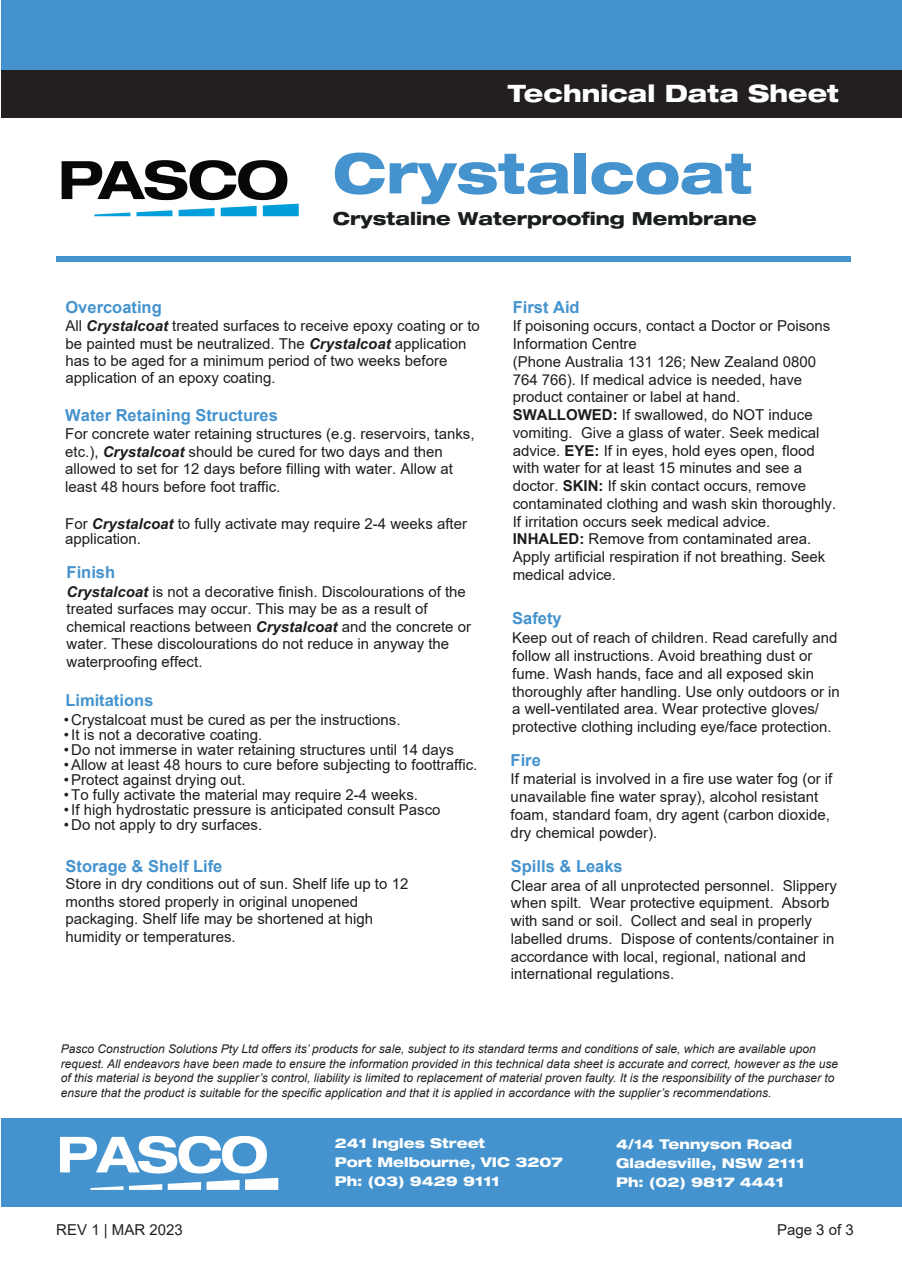
<style>
.page{position:relative;width:902px;height:1272px;background:#fff}
.page>*{position:absolute;margin:0;border:0;box-sizing:border-box;transform-origin:0 0}
.t1{font:800 expanded 55.5px "Helvetica Neue LT Std";color:#4493ce}
.t2{font:800 expanded 24px "Helvetica Neue LT Std";color:#fff}
.t3{font:800 expanded 18px "Helvetica Neue LT Std";color:#1b1f1c}
.t4{font:700 16.5px "Arial";color:#4493ce}
.t5{font:700 16.5px "Arial";color:#4493ce}
.t6{font:15px/17.7px "Arial";color:#1b1f1c}
.t7{font:15px/17.7px "Arial";color:#1b1f1c}
.t8{font:15px "Arial";color:#231f20}
.t9{font:800 expanded 13.5px/19.2px "Helvetica Neue LT Std";color:#fff}
.t10{font:italic 12px/14.4px "Arial";color:#231f20}
.s1{font-weight:700;font-style:italic}
.s2{font-weight:700}
</style>
<div class="page">
<div style="left:1px;top:1118px;width:901px;height:89px;background:#4493ce"></div>
<div style="left:1px;top:0;width:901px;height:94px;background:#4493ce"></div>
<div style="left:56px;top:256px;width:795px;height:6px;background:#4493ce"></div>
<img style="left:61px;top:1137px;width:217px;height:53px">
<img style="left:61px;top:160px;width:238px;height:57px">
<div style="left:1px;top:70px;width:901px;height:47px;background:#231f20"></div>
<h2 class="t2" style="left:508px;top:78px;width:333px">Technical Data Sheet</h2>
<h1 class="t1" style="left:333px;top:138px;width:422px">Crystalcoat</h1>
<p class="t3" style="left:333px;top:207px;width:425px">Crystaline Waterproofing Membrane</p>
<p class="t4" style="left:65px;top:295px;width:98px">Overcoating</p>
<p class="t6" style="left:65px;top:317px;width:416px;line-height:17.2px">All <span class="s1">Crystalcoat</span> treated surfaces to receive epoxy coating or to be painted must be neutralized. The <span class="s1">Crystalcoat</span> application has to be aged for a minimum period of two weeks before application of an epoxy coating.</p>
<p class="t4" style="left:65px;top:403px;width:214px">Water Retaining Structures</p>
<p class="t6" style="left:65px;top:425px;width:411px">For concrete water retaining structures (e.g. reservoirs, tanks, etc.), <span class="s1">Crystalcoat</span> should be cured for two days and then allowed to set for 12 days before filling with water. Allow at least 48 hours before foot traffic.</p>
<p class="t6" style="left:65px;top:516px;width:403px;line-height:15.1px">For <span class="s1">Crystalcoat</span> to fully activate may require 2-4 weeks after application.</p>
<p class="t4" style="left:67px;top:561px;width:50px">Finish</p>
<p class="t6" style="left:67px;top:583px;width:406px"><span class="s1">Crystalcoat</span> is not a decorative finish. Discolourations of the treated surfaces may occur. This may be as a result of chemical reactions between <span class="s1">Crystalcoat</span> and the concrete or water. These discolourations do not reduce in anyway the waterproofing effect.</p>
<p class="t5" style="left:65px;top:690px;width:90px">Limitations</p>
<p class="t6" style="left:64px;top:711px;width:338px">• Crystalcoat must be cured as per the instructions.</p>
<p class="t6" style="left:64px;top:726px;width:200px">• It is not a decorative coating.</p>
<p class="t6" style="left:64px;top:741px;width:392px">• Do not immerse in water retaining structures until 14 days</p>
<p class="t6" style="left:64px;top:756px;width:415px">• Allow at least 48 hours to cure before subjecting to foottraffic.</p>
<p class="t6" style="left:64px;top:771px;width:183px">• Protect against drying out.</p>
<p class="t6" style="left:64px;top:786px;width:356px">• To fully activate the material may require 2-4 weeks.</p>
<p class="t6" style="left:64px;top:801px;width:378px">• If high hydrostatic pressure is anticipated consult Pasco</p>
<p class="t6" style="left:64px;top:816px;width:200px">• Do not apply to dry surfaces.</p>
<p class="t4" style="left:66px;top:854px;width:158px">Storage &amp; Shelf Life</p>
<p class="t6" style="left:66px;top:875px;width:344px">Store in dry conditions out of sun. Shelf life up to 12 months stored properly in original unopened packaging. Shelf life may be shortened at high humidity or temperatures.</p>
<p class="t4" style="left:513px;top:296px;width:68px">First Aid</p>
<p class="t6" style="left:513px;top:317px;width:325px">If poisoning occurs, contact a Doctor or Poisons Information Centre<br>(Phone Australia 131 126; New Zealand 0800<br>764 766). If medical advice is needed, have product container or label at hand.<br><span class="s2">SWALLOWED:</span> If swallowed, do NOT induce vomiting. Give a glass of water. Seek medical advice. <span class="s2">EYE:</span> If in eyes, hold eyes open, flood with water for at least 15 minutes and see a doctor. <span class="s2">SKIN:</span> If skin contact occurs, remove contaminated clothing and wash skin thoroughly.<br>If irritation occurs seek medical advice.<br><span class="s2">INHALED:</span> Remove from contaminated area.<br>Apply artificial respiration if not breathing. Seek medical advice.</p>
<p class="t4" style="left:512px;top:607px;width:51px">Safety</p>
<p class="t7" style="left:512px;top:629px;width:329px">Keep out of reach of children. Read carefully and follow all instructions. Avoid breathing dust or fume. Wash hands, face and all exposed skin thoroughly after handling. Use only outdoors or in a well-ventilated area. Wear protective gloves/ protective clothing including eye/face protection.</p>
<p class="t4" style="left:511px;top:748px;width:32px">Fire</p>
<p class="t7" style="left:511px;top:770px;width:323px">If material is involved in a fire use water fog (or if unavailable fine water spray), alcohol resistant foam, standard foam, dry agent (carbon dioxide, dry chemical powder).</p>
<p class="t4" style="left:511px;top:854px;width:113px">Spills &amp; Leaks</p>
<p class="t7" style="left:511px;top:876px;width:327px">Clear area of all unprotected personnel. Slippery when spilt. Wear protective equipment. Absorb with sand or soil. Collect and seal in properly labelled drums. Dispose of contents/container in accordance with local, regional, national and international regulations.</p>
<p class="t10" style="left:61px;top:1042px;width:779px">Pasco Construction Solutions Pty Ltd offers its’ products for sale, subject to its standard terms and conditions of sale, which are available upon request. All endeavors have been made to ensure the information provided in this technical data sheet is accurate and correct, however as the use of this material is beyond the supplier’s control, liability is limited to replacement of material proven faulty. It is the responsibility of the purchaser to ensure that the product is suitable for the specific application and that it is applied in accordance with the supplier’s recommendations.</p>
<p class="t9" style="left:335px;top:1133px;width:229px;line-height:18.5px">241 Ingles Street<br>Port Melbourne, VIC 3207</p>
<p class="t9" style="left:335px;top:1171px;width:167px">Ph: (03) 9429 9111</p>
<p class="t9" style="left:616px;top:1134px;width:190px">4/14 Tennyson Road<br>Gladesville, NSW 2111<br>Ph: (02) 9817 4441</p>
<p class="t8" style="left:56px;top:1219px;width:128px">REV 1 | MAR 2023</p>
<p class="t8" style="left:777px;top:1219px;width:78px">Page 3 of 3</p>
</div>
